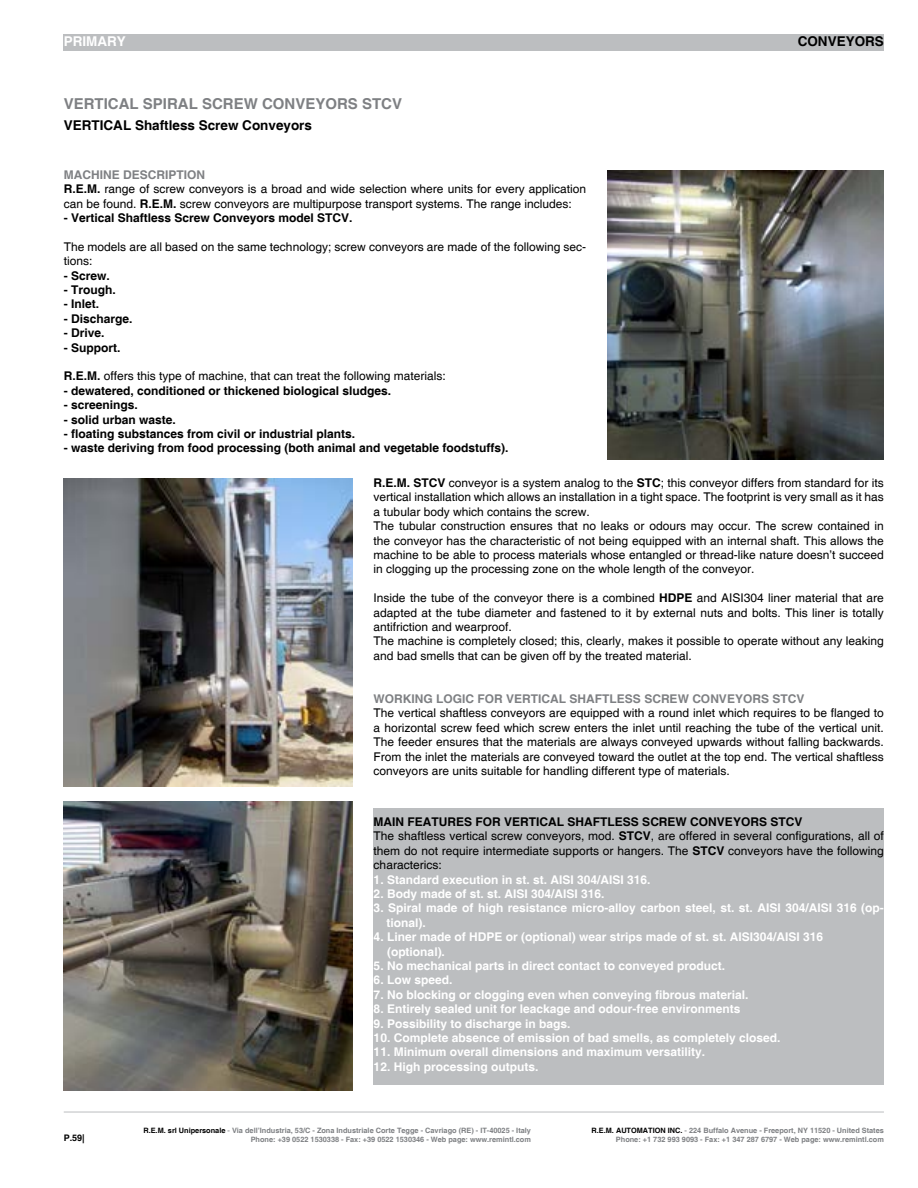
<style>
.page{position:relative;width:918px;height:1188px;background:#fff}
.page>*{position:absolute;margin:0;border:0;box-sizing:border-box;transform-origin:0 0}
.t1{font:700 15px "Helvetica";color:#7e8083}
.t2{font:700 13.5px "Helvetica";color:#000}
.t3{font:700 13.5px "Helvetica";color:#fff}
.t4{font:12px/14.4px "Helvetica";color:#000}
.t5{font:700 12px/14.4px "Helvetica";color:#fff}
.t6{font:700 12px "Helvetica";color:#000}
.t7{font:700 12px "Helvetica";color:#7e8083}
.t8{font:700 9px "Helvetica";color:#000}
.t9{font:700 7.35px/8.9px "Helvetica";color:#7e8083;text-align:right}
.s1{font-weight:700;color:#7e8083}
.s2{font-weight:700}
.s3{color:#000}
.s4{color:#939598}
</style>
<div class="page">
<div style="left:64px;top:34px;width:820px;height:17px;background:#bcbec0"></div>
<hr style="left:64px;top:1112px;width:820px;height:1px;background:#bcbec0">
<div style="left:374px;top:808px;width:510px;height:276px;background:#bcbec0"></div>
<img style="left:608px;top:170px;width:276px;height:289px">
<img style="left:64px;top:478px;width:288px;height:309px">
<img style="left:64px;top:802px;width:289px;height:289px">
<p class="t3" style="left:64px;top:33px;width:64px">PRIMARY</p>
<p class="t1" style="left:64px;top:94px;width:340px">VERTICAL SPIRAL SCREW CONVEYORS STCV</p>
<p class="t2" style="left:64px;top:117px;width:250px">VERTICAL Shaftless Screw Conveyors</p>
<p class="t4" style="left:64px;top:168px;width:524px"><span class="s1">MACHINE DESCRIPTION<br></span><span class="s2">R.E.M.</span> range of screw conveyors is a broad and wide selection where units for every application can be found. <span class="s2">R.E.M.</span> screw conveyors are multipurpose transport systems. The range includes:</p>
<p class="t6" style="left:64px;top:210px;width:290px">- Vertical Shaftless Screw Conveyors model STCV.</p>
<p class="t4" style="left:64px;top:240px;width:524px">The models are all based on the same technology; screw conveyors are made of the following sec&shy;tions:</p>
<p class="t6" style="left:64px;top:268px;width:48px">- Screw.</p>
<p class="t6" style="left:64px;top:282px;width:53px">- Trough.</p>
<p class="t6" style="left:64px;top:297px;width:37px">- Inlet.</p>
<p class="t6" style="left:64px;top:311px;width:70px">- Discharge.</p>
<p class="t6" style="left:64px;top:326px;width:42px">- Drive.</p>
<p class="t6" style="left:64px;top:340px;width:58px">- Support.</p>
<p class="t4" style="left:64px;top:369px;width:384px"><span class="s2">R.E.M.</span> offers this type of machine, that can treat the following materials:</p>
<p class="t6" style="left:64px;top:383px;width:329px">- dewatered, conditioned or thickened biological sludges.</p>
<p class="t6" style="left:64px;top:398px;width:76px">- screenings.</p>
<p class="t6" style="left:64px;top:412px;width:114px">- solid urban waste.</p>
<p class="t6" style="left:64px;top:426px;width:293px">- floating substances from civil or industrial plants.</p>
<p class="t6" style="left:64px;top:441px;width:446px">- waste deriving from food processing (both animal and vegetable foodstuffs).</p>
<p class="t2" style="left:798px;top:33px;width:88px">CONVEYORS</p>
<p class="t4" style="left:374px;top:476px;width:512px"><span class="s2">R.E.M. STCV</span> conveyor is a system analog to the <span class="s2">STC</span>; this conveyor differs from standard for its vertical installation which allows an installation in a tight space. The footprint is very small as it has a tubular body which contains the screw.<br>The tubular construction ensures that no leaks or odours may occur. The screw contained in the conveyor has the characteristic of not being equipped with an internal shaft. This allows the machine to be able to process materials whose entangled or thread-like nature doesn’t succeed in clogging up the processing zone on the whole length of the conveyor.</p>
<p class="t4" style="left:374px;top:591px;width:512px">Inside the tube of the conveyor there is a combined <span class="s2">HDPE</span> and AISI304 liner material that are adapted at the tube diameter and fastened to it by external nuts and bolts. This liner is totally antifriction and wearproof.<br>The machine is completely closed; this, clearly, makes it possible to operate without any leaking and bad smells that can be given off by the treated material.</p>
<p class="t7" style="left:374px;top:692px;width:432px">WORKING LOGIC FOR VERTICAL SHAFTLESS SCREW CONVEYORS STCV</p>
<p class="t4" style="left:374px;top:707px;width:512px;text-align:justify">The vertical shaftless conveyors are equipped with a round inlet which requires to be flanged to a horizontal screw feed which screw enters the inlet until reaching the tube of the vertical unit.<br>The feeder ensures that the materials are always conveyed upwards without falling backwards.<br>From the inlet the materials are conveyed toward the outlet at the top end. The vertical shaftless conveyors are units suitable for handling different type of materials.</p>
<p class="t8" style="left:64px;top:1133px;width:23px">P.59|</p>
<p class="t4" style="left:374px;top:815px;width:512px"><span class="s2">MAIN FEATURES FOR VERTICAL SHAFTLESS SCREW CONVEYORS STCV<br></span>The shaftless vertical screw conveyors, mod. <span class="s2">STCV</span>, are offered in several configurations, all of them do not require intermediate supports or hangers. The <span class="s2">STCV</span> conveyors have the following characterics:</p>
<p class="t5" style="left:374px;top:873px;width:278px">1. Standard execution in st. st. AISI 304/AISI 316.</p>
<p class="t5" style="left:374px;top:887px;width:232px">2. Body made of st. st. AISI 304/AISI 316.</p>
<p class="t5" style="left:386px;top:902px;width:499px;text-indent:-13px">3. Spiral made of high resistance micro-alloy carbon steel, st. st. AISI 304/AISI 316 (op&shy;tional).</p>
<p class="t5" style="left:387px;top:930px;width:438px;text-indent:-13px">4. Liner made of HDPE or (optional) wear strips made of st. st. AISI304/AISI 316 (optional).</p>
<p class="t5" style="left:374px;top:959px;width:353px">5. No mechanical parts in direct contact to conveyed product.</p>
<p class="t5" style="left:374px;top:974px;width:80px">6. Low speed.</p>
<p class="t5" style="left:374px;top:988px;width:376px">7. No blocking or clogging even when conveying fibrous material.</p>
<p class="t5" style="left:374px;top:1002px;width:368px">8. Entirely sealed unit for leackage and odour-free environments</p>
<p class="t5" style="left:374px;top:1017px;width:198px">9. Possibility to discharge in bags.</p>
<p class="t5" style="left:374px;top:1031px;width:408px">10. Complete absence of emission of bad smells, as completely closed.</p>
<p class="t5" style="left:374px;top:1046px;width:333px">11. Minimum overall dimensions and maximum versatility.</p>
<p class="t5" style="left:374px;top:1060px;width:166px">12. High processing outputs.</p>
<p class="t9" style="left:143px;top:1126px;width:389px"><span class="s3">R.E.M. srl Unipersonale</span> <span class="s4">-</span> Via dell’Industria, 53/C - Zona Industriale Corte Tegge - Cavriago (RE) - IT-40025 - Italy<br>Phone: +39 0522 1530338 - Fax: +39 0522 1530346 - Web page: www.remintl.com</p>
<p class="t9" style="left:592px;top:1126px;width:294px"><span class="s3">R.E.M. AUTOMATION INC.</span> <span class="s4">-</span> 224 Buffalo Avenue - Freeport, NY 11520 - United States<br>Phone: +1 732 993 9093 - Fax: +1 347 287 6797 - Web page: www.remintl.com</p>
</div>
